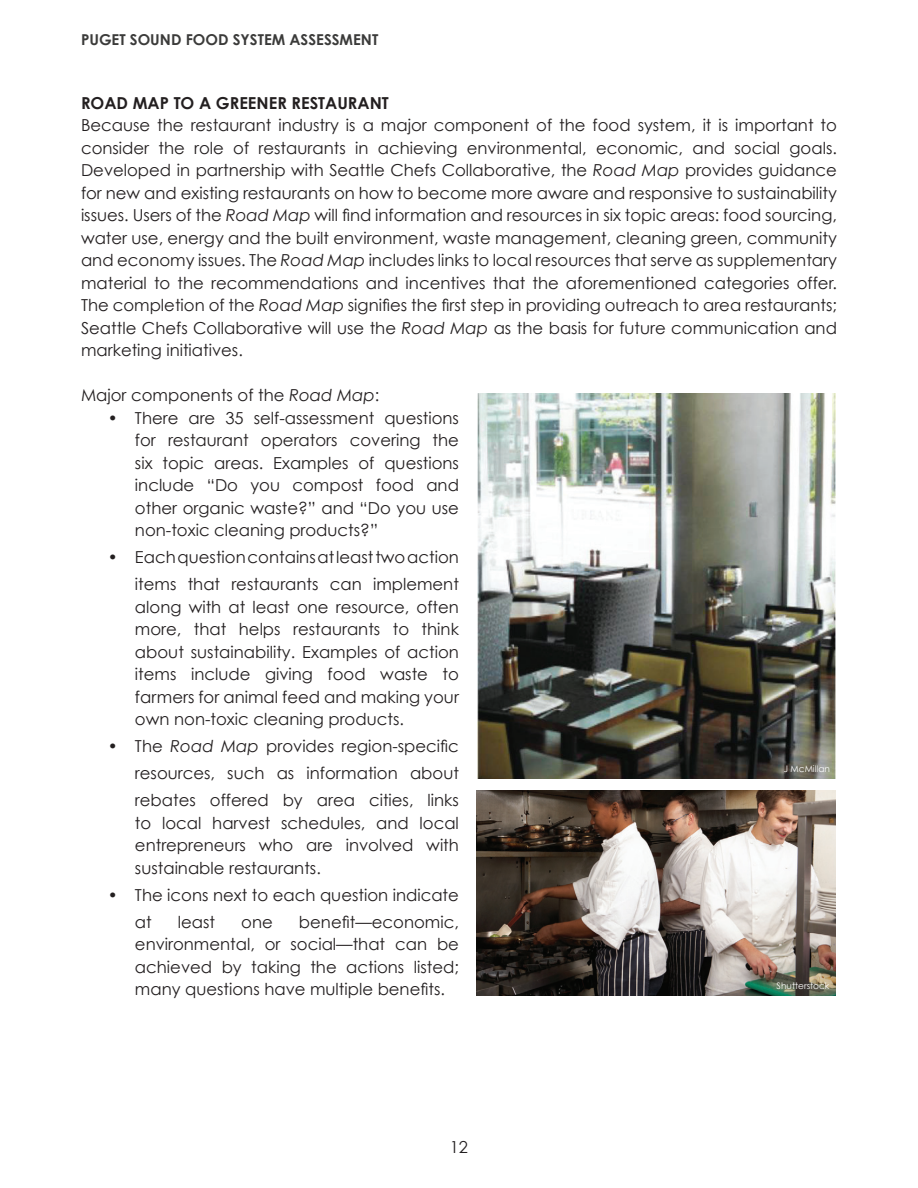
<style>
.page{position:relative;width:918px;height:1188px;background:#fff}
.page>*{position:absolute;margin:0;border:0;box-sizing:border-box;transform-origin:0 0}
.t1{font:16.5px/22.5px "Century Gothic";color:#231f20;text-align:justify}
.t2{font:700 16.5px "Century Gothic";color:#231f20}
.t3{font:700 15px "Century Gothic";color:#3b3b3a}
.t4{font:9px "Century Gothic";color:#fff}
.s1{font-style:italic}
</style>
<div class="page">
<img style="left:477px;top:790px;width:359px;height:205px">
<img style="left:477px;top:393px;width:359px;height:385px">
<p class="t3" style="left:81px;top:30px;width:299px">PUGET SOUND FOOD SYSTEM ASSESSMENT</p>
<p class="t2" style="left:81px;top:92px;width:309px">ROAD MAP TO A GREENER RESTAURANT</p>
<p class="t1" style="left:81px;top:114px;width:758px">Because the restaurant industry is a major component of the food system, it is important to consider the role of restaurants in achieving environmental, economic, and social goals.<br>Developed in partnership with Seattle Chefs Collaborative, the <span class="s1">Road Map</span> provides guidance for new and existing restaurants on how to become more aware and responsive to sustainability issues. Users of the <span class="s1">Road Map</span> will find information and resources in six topic areas: food sourcing, water use, energy and the built environment, waste management, cleaning green, community and economy issues. The <span class="s1">Road Map</span> includes links to local resources that serve as supplementary material to the recommendations and incentives that the aforementioned categories offer.<br>The completion of the <span class="s1">Road Map</span> signifies the first step in providing outreach to area restaurants; Seattle Chefs Collaborative will use the <span class="s1">Road Map</span> as the basis for future communication and marketing initiatives.</p>
<p class="t1" style="left:81px;top:384px;width:300px">Major components of the <span class="s1">Road Map</span>:</p>
<p class="t1" style="left:135px;top:406px;width:325px;text-indent:-27px">• There are 35 self-assessment questions for restaurant operators covering the six topic areas. Examples of questions include “Do you compost food and other organic waste?” and “Do you use non-toxic cleaning products?”</p>
<p class="t1" style="left:108px;top:544px;width:352px;line-height:27px;text-align:right">• Each question contains at least two action items that restaurants can implement</p>
<p class="t1" style="left:135px;top:595px;width:326px">along with at least one resource, often more, that helps restaurants to think about sustainability. Examples of action items include giving food waste to farmers for animal feed and making your own non-toxic cleaning products.</p>
<p class="t1" style="left:135px;top:733px;width:326px;line-height:27px;text-indent:-27px">• The <span class="s1">Road Map</span> provides region-specific resources, such as information about rebates offered by area cities, links</p>
<p class="t1" style="left:135px;top:811px;width:325px">to local harvest schedules, and local entrepreneurs who are involved with sustainable restaurants.</p>
<p class="t1" style="left:135px;top:881px;width:325px;line-height:27px;text-indent:-27px">• The icons next to each question indicate at</p>
<p class="t4" style="left:784px;top:763px;width:48px">J McMillan</p>
<p class="t1" style="left:135px;top:910px;width:326px;text-indent:164px">benefit—economic, environmental, or social—that can be achieved by taking the actions listed; many questions have multiple benefits.</p>
<p class="t1" style="left:178px;top:910px;width:39px">least</p>
<p class="t1" style="left:241px;top:910px;width:33px">one</p>
<p class="t4" style="left:777px;top:981px;width:54px">Shutterstock</p>
<p class="t1" style="left:450px;top:1136px;width:20px">12</p>
</div>
